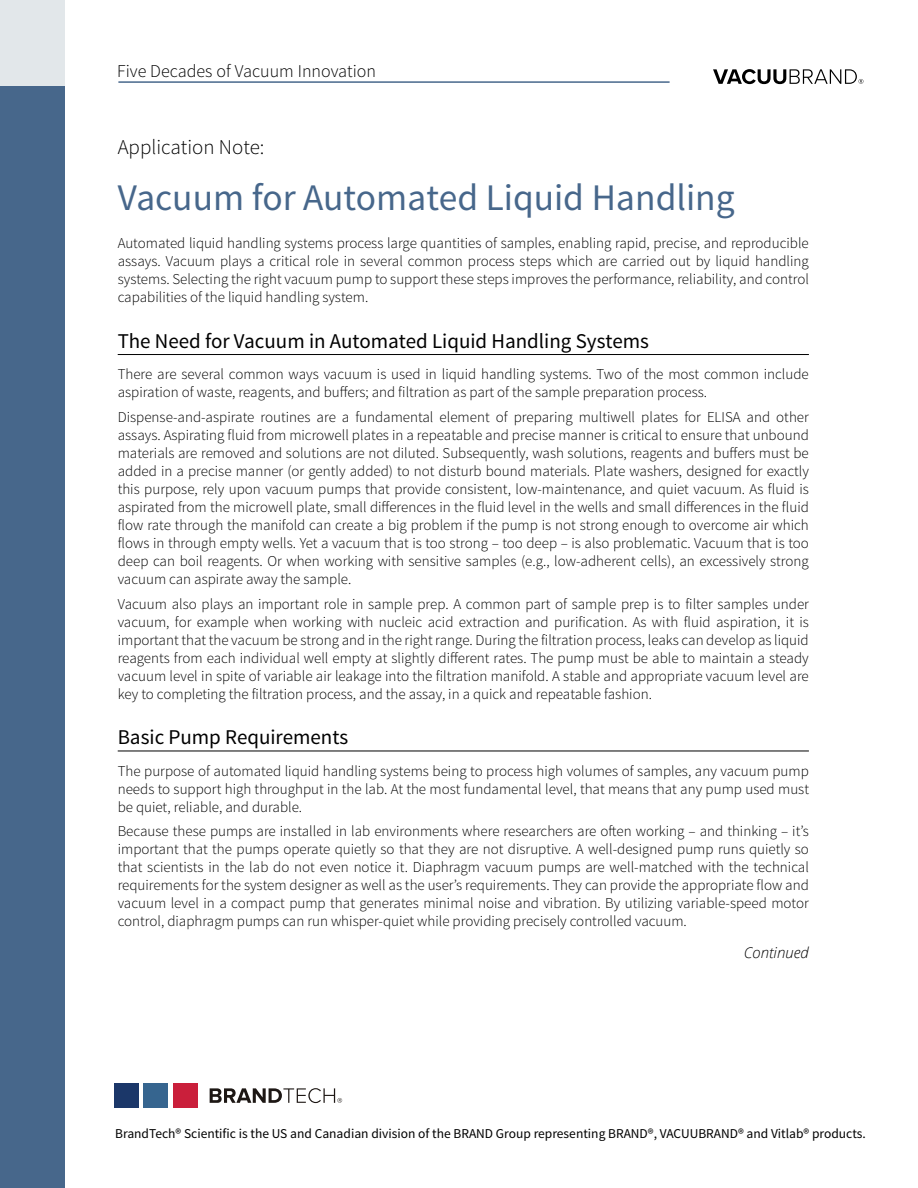
<style>
.page{position:relative;width:918px;height:1188px;background:#fff}
.page>*{position:absolute;margin:0;border:0;box-sizing:border-box;transform-origin:0 0}
.t1{font:37.5px "Source Sans Pro";color:#47678b}
.t2{font:21px "Source Sans Pro";color:#000}
.t3{font:300 21px "Source Sans Pro";color:#000}
.t4{font:300 18px "Source Sans Pro";color:#000}
.t5{font:300 15px/18px "Source Sans Pro";color:#000;text-align:justify}
.t6{font:italic 300 15px "Open Sans";color:#000}
.t7{font:13.5px "Source Sans Pro";color:#000}
</style>
<div class="page">
<svg style="left:713px;top:69px;width:150px;height:15px"></svg>
<hr style="left:118px;top:81px;width:552px;height:2px;background:#47678b">
<div style="left:0;top:0;width:65px;height:1188px;background:#47678b"></div>
<div style="left:0;top:0;width:65px;height:86px;background:#e2e7ea"></div>
<svg style="left:210px;top:1088px;width:132px;height:15px"></svg>
<div style="left:173px;top:1083px;width:24px;height:25px;background:#ca1f3b"></div>
<div style="left:143px;top:1083px;width:25px;height:25px;background:#36658f"></div>
<div style="left:114px;top:1083px;width:24px;height:25px;background:#1b3769"></div>
<hr style="left:118px;top:354px;width:691px;height:1px;background:#000">
<hr style="left:118px;top:751px;width:691px;height:1px;background:#000">
<p class="t4" style="left:117px;top:60px;width:260px">Five Decades of Vacuum Innovation</p>
<h2 class="t3" style="left:118px;top:134px;width:148px">Application Note:</h2>
<h1 class="t1" style="left:118px;top:175px;width:618px">Vacuum for Automated Liquid Handling</h1>
<p class="t5" style="left:118px;top:234px;width:693px">Automated liquid handling systems process large quantities of samples, enabling rapid, precise, and reproducible assays. Vacuum plays a critical role in several common process steps which are carried out by liquid handling systems. Selecting the right vacuum pump to support these steps improves the performance, reliability, and control capabilities of the liquid handling system.</p>
<h2 class="t2" style="left:118px;top:328px;width:533px">The Need for Vacuum in Automated Liquid Handling Systems</h2>
<p class="t5" style="left:118px;top:365px;width:693px">There are several common ways vacuum is used in liquid handling systems. Two of the most common include aspiration of waste, reagents, and buffers; and filtration as part of the sample preparation process.</p>
<p class="t5" style="left:118px;top:408px;width:693px">Dispense-and-aspirate routines are a fundamental element of preparing multiwell plates for ELISA and other assays. Aspirating fluid from microwell plates in a repeatable and precise manner is critical to ensure that unbound materials are removed and solutions are not diluted. Subsequently, wash solutions, reagents and buffers must be added in a precise manner (or gently added) to not disturb bound materials. Plate washers, designed for exactly this purpose, rely upon vacuum pumps that provide consistent, low-maintenance, and quiet vacuum. As fluid is aspirated from the microwell plate, small differences in the fluid level in the wells and small differences in the fluid flow rate through the manifold can create a big problem if the pump is not strong enough to overcome air which flows in through empty wells. Yet a vacuum that is too strong – too deep – is also problematic. Vacuum that is too deep can boil reagents. Or when working with sensitive samples (e.g., low-adherent cells), an excessively strong vacuum can aspirate away the sample.</p>
<p class="t5" style="left:118px;top:595px;width:693px">Vacuum also plays an important role in sample prep. A common part of sample prep is to filter samples under vacuum, for example when working with nucleic acid extraction and purification. As with fluid aspiration, it is important that the vacuum be strong and in the right range. During the filtration process, leaks can develop as liquid reagents from each individual well empty at slightly different rates. The pump must be able to maintain a steady vacuum level in spite of variable air leakage into the filtration manifold. A stable and appropriate vacuum level are key to completing the filtration process, and the assay, in a quick and repeatable fashion.</p>
<h2 class="t2" style="left:118px;top:724px;width:232px">Basic Pump Requirements</h2>
<p class="t5" style="left:118px;top:762px;width:693px">The purpose of automated liquid handling systems being to process high volumes of samples, any vacuum pump needs to support high throughput in the lab. At the most fundamental level, that means that any pump used must be quiet, reliable, and durable.</p>
<p class="t5" style="left:118px;top:822px;width:693px">Because these pumps are installed in lab environments where researchers are often working – and thinking – it’s important that the pumps operate quietly so that they are not disruptive. A well-designed pump runs quietly so that scientists in the lab do not even notice it. Diaphragm vacuum pumps are well-matched with the technical requirements for the system designer as well as the user’s requirements. They can provide the appropriate flow and vacuum level in a compact pump that generates minimal noise and vibration. By utilizing variable-speed motor control, diaphragm pumps can run whisper-quiet while providing precisely controlled vacuum.</p>
<p class="t6" style="left:744px;top:942px;width:66px">Continued</p>
<p class="t7" style="left:115px;top:1125px;width:752px">BrandTech® Scientific is the US and Canadian division of the BRAND Group representing BRAND®, VACUUBRAND® and Vitlab® products.</p>
</div>
